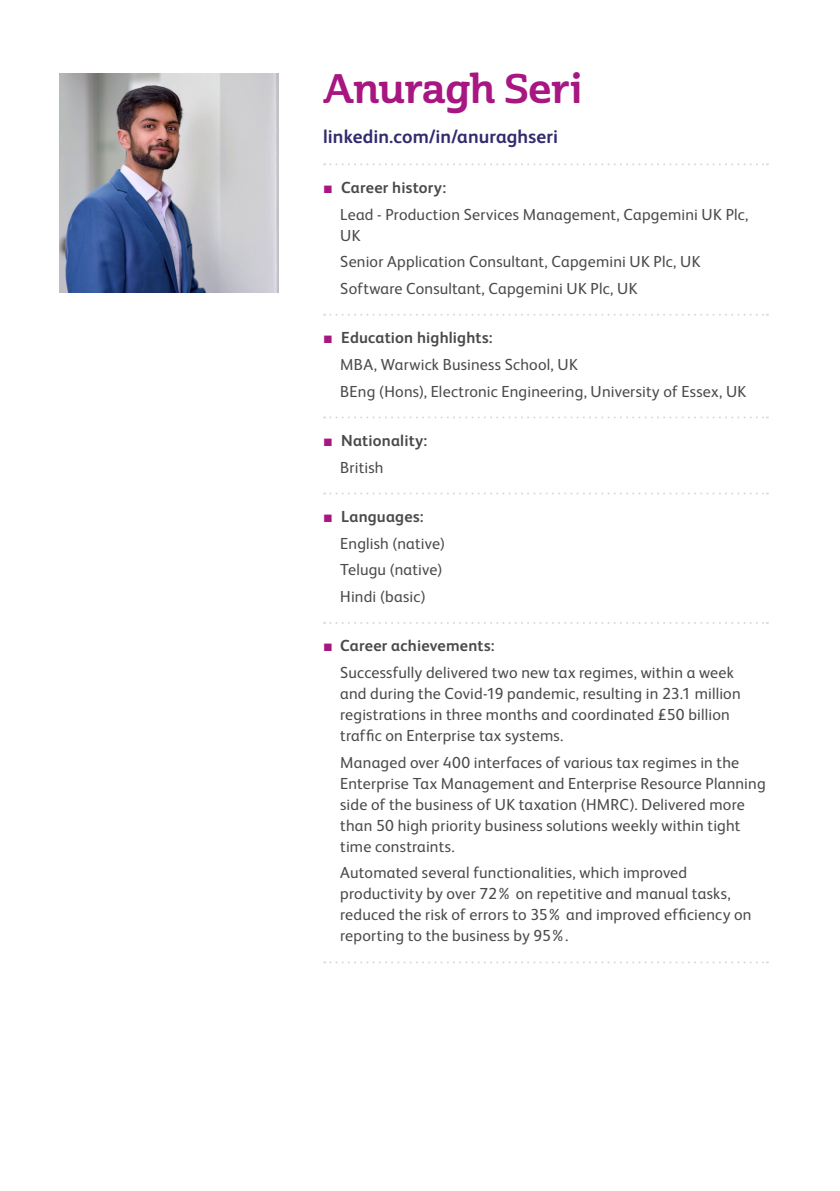
<style>
.page{position:relative;width:840px;height:1191px;background:#fff}
.page>*{position:absolute;margin:0;border:0;box-sizing:border-box;transform-origin:0 0}
.t1{font:40px "Cabrito Semi Nor Bol";letter-spacing:-.01em;color:#a71681}
.t2{font:700 19px "FS Albert";letter-spacing:.005em;color:#312a6f}
.t3{font:16px/26.6px "FS Albert";letter-spacing:.01em;color:#4a4a49}
.t4{font:700 16px/26.6px "FS Albert";letter-spacing:.01em;color:#4a4a49}
.s1{font-family:"Arial";color:#a71681}
.s2{font-weight:700}
.s3{font-family:"Arial";font-weight:400;color:#a71681}
.s4{font-weight:400}
</style>
<div class="page">
<svg style="left:324px;top:163px;width:443px;height:2px"></svg>
<svg style="left:324px;top:314px;width:443px;height:2px"></svg>
<svg style="left:324px;top:416px;width:443px;height:2px"></svg>
<svg style="left:324px;top:492px;width:443px;height:2px"></svg>
<svg style="left:324px;top:622px;width:443px;height:2px"></svg>
<svg style="left:324px;top:961px;width:443px;height:2px"></svg>
<img style="left:59px;top:74px;width:219px;height:219px">
<h1 class="t1" style="left:323px;top:63px;width:260px">Anuragh Seri</h1>
<p class="t2" style="left:323px;top:124px;width:236px">linkedin.com/in/anuraghseri</p>
<p class="t3" style="left:340px;top:173px;width:409px;text-indent:-17px"><span class="s1">■</span> <span class="s2">Career history:<br></span>Lead - Production Services Management, Capgemini UK Plc,</p>
<p class="t3" style="left:340px;top:221px;width:361px">UK<br>Senior Application Consultant, Capgemini UK Plc, UK<br>Software Consultant, Capgemini UK Plc, UK</p>
<p class="t3" style="left:340px;top:324px;width:407px;text-indent:-17px"><span class="s1">■</span> <span class="s2">Education highlights:<br></span>MBA, Warwick Business School, UK<br>BEng (Hons), Electronic Engineering, University of Essex, UK</p>
<p class="t4" style="left:340px;top:426px;width:89px;text-indent:-17px"><span class="s3">■</span> Nationality:<br><span class="s4">British</span></p>
<p class="t3" style="left:340px;top:502px;width:106px;text-indent:-17px"><span class="s1">■</span> <span class="s2">Languages:<br></span>English (native)<br>Telugu (native)<br>Hindi (basic)</p>
<p class="t3" style="left:340px;top:632px;width:395px;text-indent:-17px"><span class="s1">■</span> <span class="s2">Career achievements:<br></span>Successfully delivered two new tax regimes, within a week</p>
<p class="t3" style="left:340px;top:682px;width:401px;line-height:21px">and during the Covid-19 pandemic, resulting in 23.1 million registrations in three months and coordinated £50 billion traffic on Enterprise tax systems.</p>
<p class="t3" style="left:340px;top:751px;width:426px;line-height:21px">Managed over 400 interfaces of various tax regimes in the Enterprise Tax Management and Enterprise Resource Planning side of the business of UK taxation (HMRC). Delivered more than 50 high priority business solutions weekly within tight time constraints.</p>
<p class="t3" style="left:340px;top:861px;width:412px;line-height:21px">Automated several functionalities, which improved productivity by over 72% on repetitive and manual tasks, reduced the risk of errors to 35% and improved efficiency on reporting to the business by 95%.</p>
</div>
